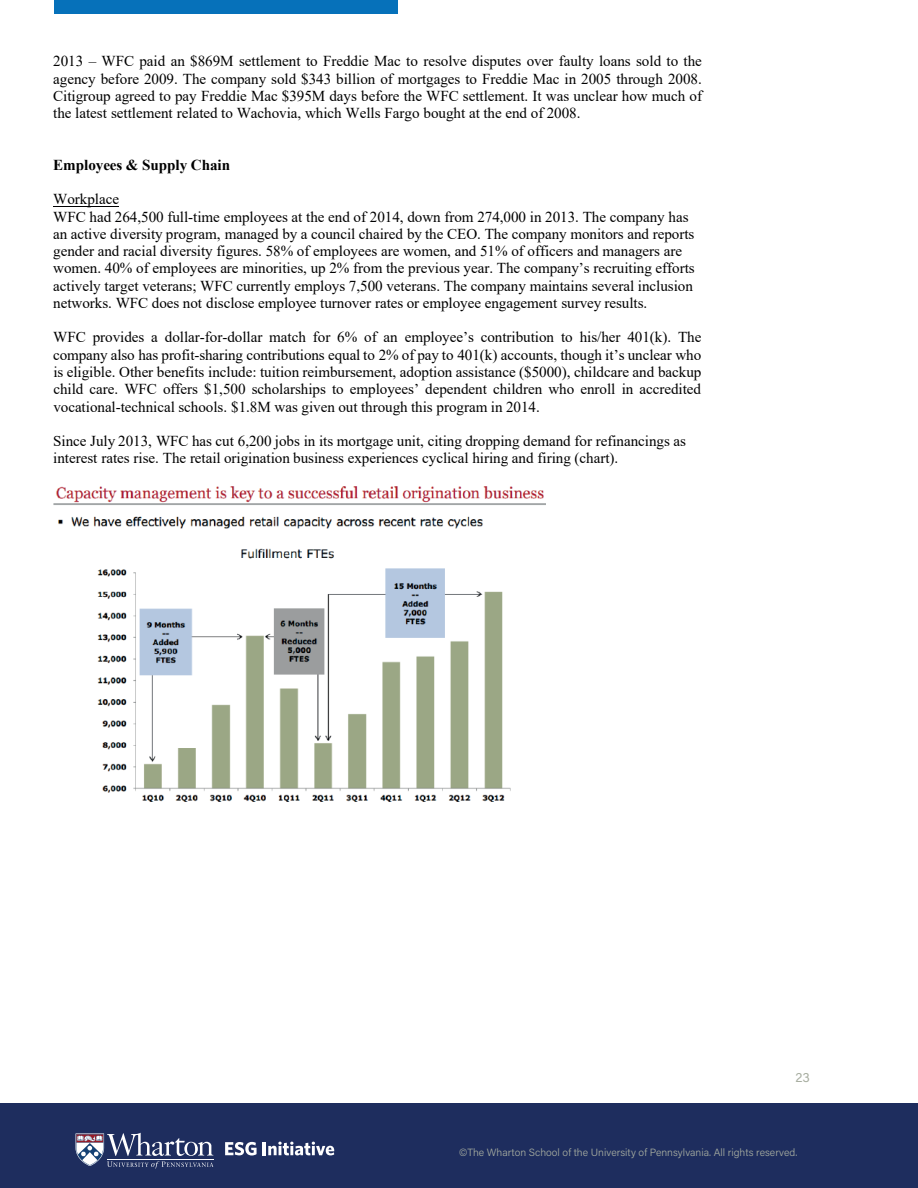
<style>
.page{position:relative;width:918px;height:1188px;background:#fff}
.page>*{position:absolute;margin:0;border:0;box-sizing:border-box;transform-origin:0 0}
.t1{font:15.15px/17.2px "Times New Roman";letter-spacing:-.005em;color:#000001;text-align:justify}
.t2{font:700 15.15px "Times New Roman";letter-spacing:-.005em;color:#000001}
.t3{font:13.5px "Acumin Pro";color:#a8aea1}
.t4{font:300 10.5px "Acumin Pro";color:#a8aea1}
</style>
<div class="page">
<div style="left:0;top:1104px;width:918px;height:84px;background:#1e2d5e"></div>
<svg style="left:76px;top:1133px;width:137px;height:36px"></svg>
<svg style="left:225px;top:1142px;width:32px;height:13px"></svg>
<svg style="left:263px;top:1142px;width:71px;height:13px"></svg>
<div style="left:54px;top:0;width:343px;height:14px;background:#0671ba"></div>
<hr style="left:53px;top:206px;width:66px;height:1px;background:#000001">
<img style="left:54px;top:486px;width:492px;height:316px">
<p class="t1" style="left:53px;top:52px;width:650px">2013 – WFC paid an $869M settlement to Freddie Mac to resolve disputes over faulty loans sold to the agency before 2009. The company sold $343 billion of mortgages to Freddie Mac in 2005 through 2008.<br>Citigroup agreed to pay Freddie Mac $395M days before the WFC settlement. It was unclear how much of the latest settlement related to Wachovia, which Wells Fargo bought at the end of 2008.</p>
<p class="t2" style="left:53px;top:154px;width:178px">Employees &amp; Supply Chain</p>
<p class="t1" style="left:53px;top:190px;width:643px;text-align:left">Workplace<br>WFC had 264,500 full-time employees at the end of 2014, down from 274,000 in 2013. The company has an active diversity program, managed by a council chaired by the CEO. The company monitors and reports gender and racial diversity figures. 58% of employees are women, and 51% of officers and managers are women. 40% of employees are minorities, up 2% from the previous year. The company’s recruiting efforts actively target veterans; WFC currently employs 7,500 veterans. The company maintains several inclusion networks. WFC does not disclose employee turnover rates or employee engagement survey results.</p>
<p class="t1" style="left:53px;top:328px;width:650px">WFC provides a dollar-for-dollar match for 6% of an employee’s contribution to his/her 401(k). The company also has profit-sharing contributions equal to 2% of pay to 401(k) accounts, though it’s unclear who is eligible. Other benefits include: tuition reimbursement, adoption assistance ($5000), childcare and backup child care. WFC offers $1,500 scholarships to employees’ dependent children who enroll in accredited vocational-technical schools. $1.8M was given out through this program in 2014.</p>
<p class="t1" style="left:53px;top:432px;width:634px">Since July 2013, WFC has cut 6,200 jobs in its mortgage unit, citing dropping demand for refinancings as interest rates rise. The retail origination business experiences cyclical hiring and firing (chart).</p>
<p class="t3" style="left:796px;top:1067px;width:16px">23</p>
<p class="t4" style="left:459px;top:1145px;width:340px">©The Wharton School of the University of Pennsylvania. All rights reserved.</p>
</div>
